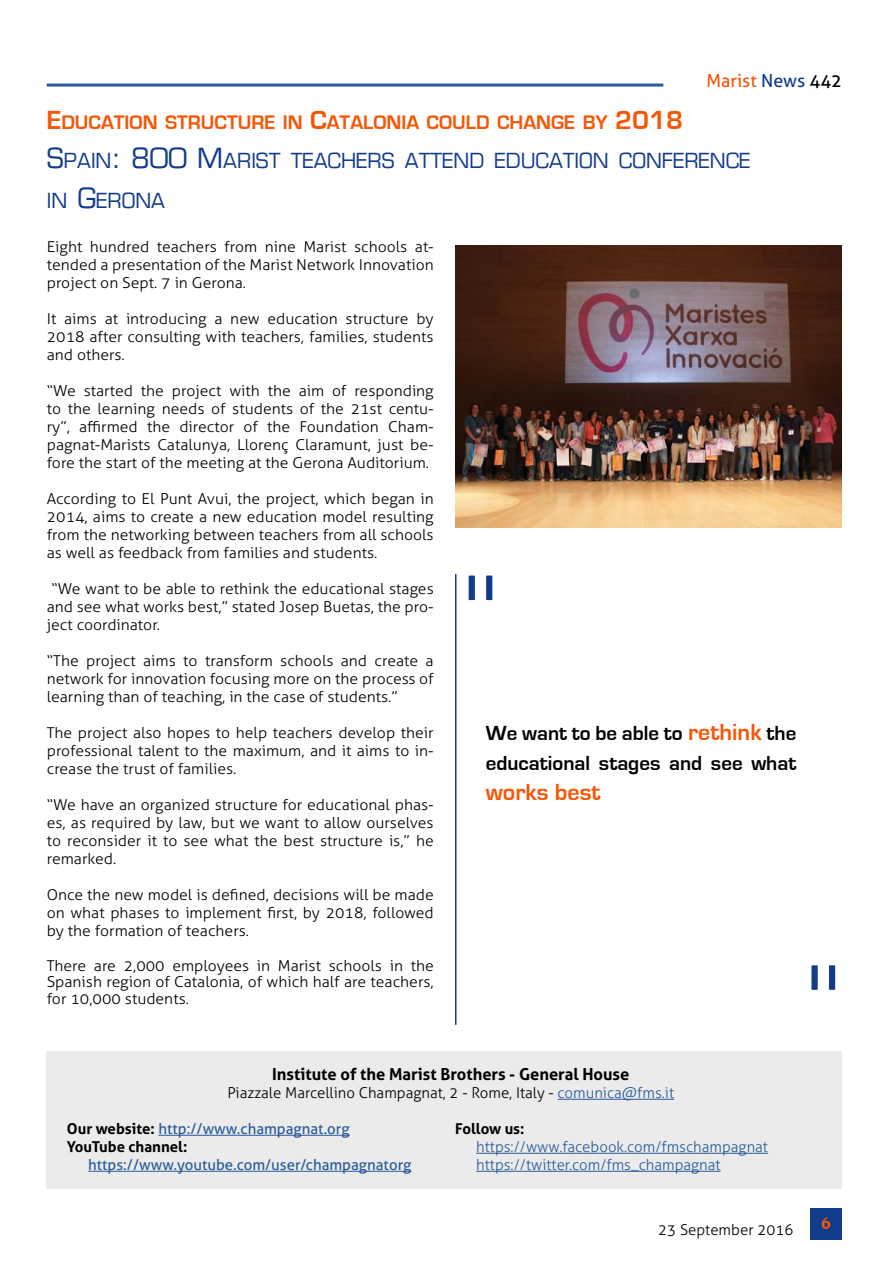
<style>
.page{position:relative;width:893px;height:1263px;background:#fff}
.page>*{position:absolute;margin:0;border:0;box-sizing:border-box;transform-origin:0 0}
.t1{font:300 90px "Aller";color:#123b8b}
.t2{font:700 24px "Eurostile";color:#f45706}
.t3{font:700 21px/30px "Eurostile";color:#000}
.t4{font:20.25px/39.8px "Eurostile";color:#123b8b}
.t5{font:18px "Aller";color:#f45706}
.t6{font:700 18px "Novarese IT Cby BT";color:#f45706}
.t7{font:700 16.5px "Aller";color:#000}
.t8{font:300 15px/18px "Aller";color:#000;text-align:justify;scale:1.05 1}
.t9{font:300 15px "Aller";color:#000}
.t10{font:300 15px/18px "Aller";color:#275b9b}
.t11{font:700 15px/18px "Aller";color:#000}
.t12{font:15px "Aller";color:#275b9b}
.s1{color:#123b8b}
.s2{color:#000}
.s3{font-weight:700;font-size:27px;color:#f45706}
.s4{font-weight:700;color:#f45706}
.s5{font-size:27px}
.s6{font-size:24px;color:#f45706}
.s7{color:#275b9b}
.s8{font-weight:400;color:#275b9b}
</style>
<div class="page">
<hr style="left:47px;top:84px;width:616px;height:3px;background:#275b9b">
<div style="left:810px;top:1208px;width:32px;height:31px;background:#123b8b"></div>
<div style="left:47px;top:1051px;width:795px;height:138px;background:#ebebeb"></div>
<hr style="left:558px;top:1099px;width:116px;height:1px;background:#275b9b">
<hr style="left:158px;top:1135px;width:192px;height:1px;background:#275b9b">
<hr style="left:88px;top:1171px;width:323px;height:1px;background:#275b9b">
<hr style="left:476px;top:1153px;width:292px;height:1px;background:#275b9b">
<hr style="left:476px;top:1171px;width:245px;height:1px;background:#275b9b">
<hr style="left:455px;top:574px;width:1px;height:451px;background:#123b8b">
<img style="left:455px;top:245px;width:387px;height:283px">
<p class="t5" style="left:706px;top:69px;width:137px">Marist <span class="s1">News</span> <span class="s2">442</span></p>
<h3 class="t4" style="left:47px;top:101px;width:705px"><span class="s3">E</span><span class="s4">DUCATION STRUCTURE IN</span> <span class="s3">C</span><span class="s4">ATALONIA COULD CHANGE BY</span> <span class="s3">2018<br></span><span class="s5">S</span>PAIN<span class="s5">: 800 M</span> ARIST TEACHERS ATTEND EDUCATION CONFERENCE<br>IN <span class="s5">G</span>ERONA</h3>
<p class="t8" style="left:47px;top:238px;width:370px">Eight hundred teachers from nine Marist schools at&shy;tended a presentation of the Marist Network Innovation project on Sept. 7 in Gerona.</p>
<p class="t8" style="left:47px;top:310px;width:370px">It aims at introducing a new education structure by 2018 after consulting with teachers, families, students and others.</p>
<p class="t8" style="left:47px;top:382px;width:370px">“We started the project with the aim of responding to the learning needs of students of the 21st centu&shy;ry”, affirmed the director of the Foundation Cham&shy;pagnat-Marists Catalunya, Llorenç Claramunt, just be&shy;fore the start of the meeting at the Gerona Auditorium.</p>
<p class="t8" style="left:47px;top:490px;width:370px">According to El Punt Avui, the project, which began in 2014, aims to create a new education model resulting from the networking between teachers from all schools as well as feedback from families and students.</p>
<p class="t8" style="left:47px;top:580px;width:370px;text-indent:5px">“We want to be able to rethink the educational stages and see what works best,” stated Josep Buetas, the pro&shy;ject coordinator.</p>
<p class="t8" style="left:47px;top:652px;width:370px">“The project aims to transform schools and create a network for innovation focusing more on the process of learning than of teaching, in the case of students.”</p>
<p class="t8" style="left:47px;top:724px;width:370px">The project also hopes to help teachers develop their professional talent to the maximum, and it aims to in&shy;crease the trust of families.</p>
<p class="t8" style="left:47px;top:796px;width:370px">“We have an organized structure for educational phas&shy;es, as required by law, but we want to allow ourselves to reconsider it to see what the best structure is,” he remarked.</p>
<p class="t8" style="left:47px;top:886px;width:370px">Once the new model is defined, decisions will be made on what phases to implement first, by 2018, followed by the formation of teachers.</p>
<p class="t8" style="left:47px;top:957px;width:370px;line-height:16.5px">There are 2,000 employees in Marist schools in the Spanish region of Catalonia, of which half are teachers, for 10,000 students.</p>
<h1 class="t1" style="left:462px;top:554px;width:39px">"</h1>
<h3 class="t3" style="left:486px;top:718px;width:312px">We want to be able to <span class="s6">rethink</span> the educational stages and see what</h3>
<h2 class="t2" style="left:486px;top:779px;width:116px">works best</h2>
<h1 class="t1" style="left:805px;top:944px;width:39px">"</h1>
<p class="t7" style="left:272px;top:1064px;width:359px">Institute of the Marist Brothers - General House</p>
<p class="t9" style="left:227px;top:1084px;width:448px">Piazzale Marcellino Champagnat, 2 - Rome, Italy - <span class="s7">comunica@fms.it</span></p>
<p class="t11" style="left:67px;top:1120px;width:284px">Our website: <span class="s8">http://www.champagnat.org<br></span>YouTube channel:</p>
<p class="t12" style="left:88px;top:1156px;width:325px">https://www.youtube.com/user/champagnatorg</p>
<p class="t11" style="left:455px;top:1120px;width:71px">Follow us:</p>
<p class="t10" style="left:476px;top:1138px;width:293px">https://www.facebook.com/fmschampagnat https://twitter.com/fms_champagnat</p>
<p class="t9" style="left:658px;top:1220px;width:137px">23 September 2016</p>
<p class="t6" style="left:821px;top:1212px;width:12px">6</p>
</div>
